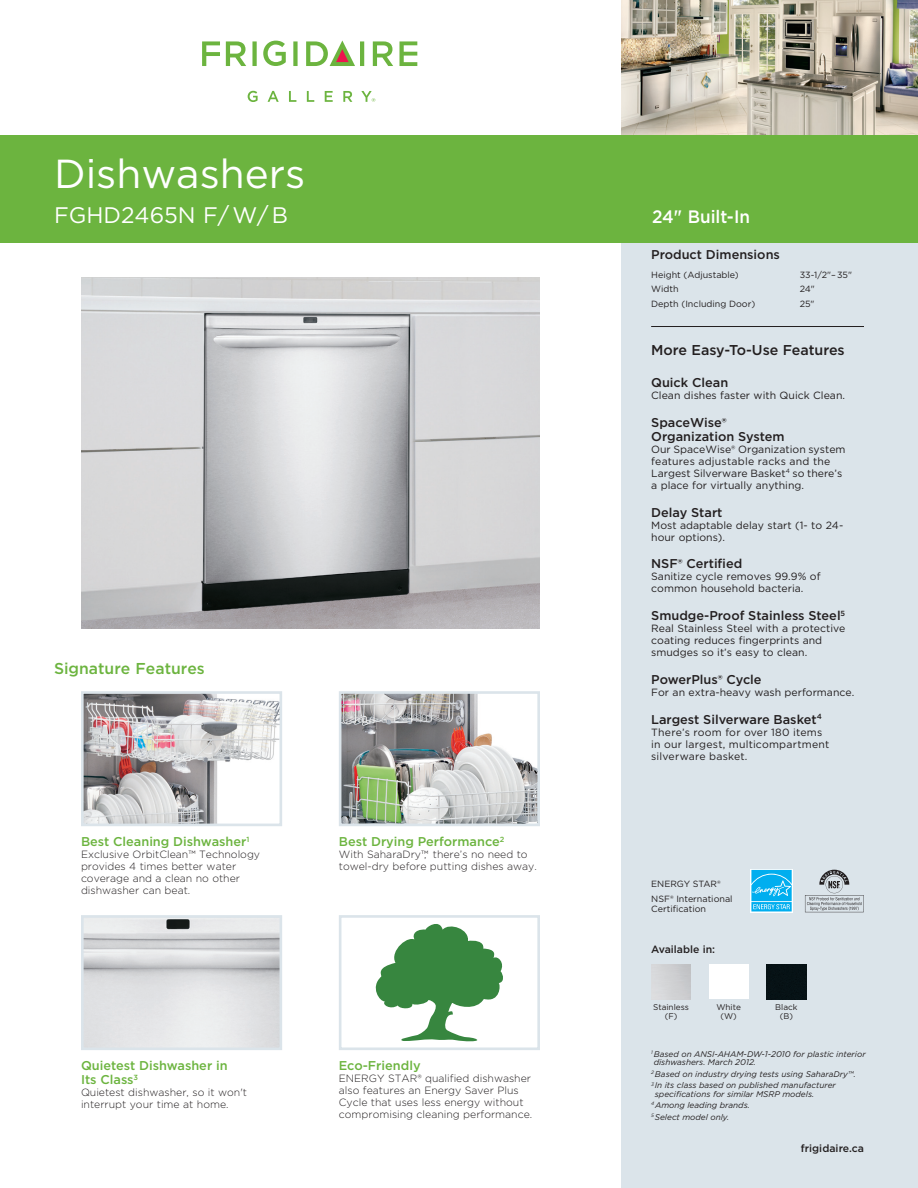
<style>
.page{position:relative;width:918px;height:1188px;background:#fff}
.page>*{position:absolute;margin:0;border:0;box-sizing:border-box;transform-origin:0 0}
.Red_Bar_Main_Head{font:40.5px "Gotham";color:#fff}
.Red_Bar_Model_Number{font:22.5px "Gotham";color:#fff}
.t1{font:500 18px "Gotham";color:#fff;scale:.95 1}
.t2{font:500 15.75px "Gotham";color:#6cb43f}
.METUF_Head{font:500 14.25px "Gotham";color:#231f20}
.Alpha_List_Features{font:500 12.75px/14.2px "Gotham";color:#231f20}
.Signature_Features_S{font:500 12.75px/14.2px "Gotham";color:#6cb43f}
.Header_Overall_Exter{font:500 12.75px "Gotham";color:#231f20}
.Alpha_List_Feature_C{font:10.5px/12px "Gotham";color:#231f20}
.Signature_Features_C{font:300 10.5px/12px "Gotham";color:#231f20}
.Alpha_List_Feature_C-2{font:10.5px/12px "Gotham";letter-spacing:.02em;color:#231f20}
.Available_In{font:500 10.5px "Gotham";color:#231f20}
.Dimensions_Front{font:9px "Gotham";color:#231f20}
.Certifications__List{font:9px/9.8px "Gotham";color:#231f20}
._1st_line_Certificat{font:9px "Gotham";color:#231f20}
.Disclaimers{font:italic 8.25px/8.2px "Gotham";color:#231f20}
.Color_Swatch_Names{font:8.25px/9px "Gotham";color:#231f20;text-align:center}
</style>
<div class="page">
<div style="left:621px;top:0;width:297px;height:1188px;background:#dbe4ea"></div>
<img style="left:621px;top:0;width:297px;height:135px">
<div style="left:0;top:135px;width:918px;height:108px;background:#6cb43f"></div>
<hr style="left:651px;top:326px;width:213px;height:1px;background:#231f20">
<svg style="left:248px;top:91px;width:10px;height:11px"></svg>
<svg style="left:268px;top:91px;width:11px;height:11px"></svg>
<svg style="left:289px;top:91px;width:7px;height:11px"></svg>
<svg style="left:307px;top:91px;width:7px;height:11px"></svg>
<svg style="left:325px;top:91px;width:8px;height:11px"></svg>
<svg style="left:343px;top:91px;width:9px;height:11px"></svg>
<svg style="left:263px;top:41px;width:23px;height:25px"></svg>
<svg style="left:400px;top:41px;width:17px;height:25px"></svg>
<svg style="left:202px;top:41px;width:18px;height:25px"></svg>
<svg style="left:226px;top:41px;width:20px;height:25px"></svg>
<svg style="left:252px;top:41px;width:5px;height:25px"></svg>
<svg style="left:293px;top:41px;width:5px;height:25px"></svg>
<svg style="left:373px;top:41px;width:20px;height:25px"></svg>
<svg style="left:306px;top:40px;width:58px;height:26px"></svg>
<svg style="left:361px;top:91px;width:14px;height:11px"></svg>
<div style="left:709px;top:965px;width:40px;height:34px;background:#fff"></div>
<img style="left:767px;top:965px;width:39px;height:34px">
<svg style="left:751px;top:869px;width:42px;height:43px"></svg>
<svg style="left:751px;top:870px;width:41px;height:41px;background:#2bbbf1"></svg>
<svg style="left:805px;top:870px;width:59px;height:42px"></svg>
<img style="left:81px;top:277px;width:459px;height:351px">
<img style="left:85px;top:695px;width:193px;height:127px">
<div style="left:81px;top:691px;width:201px;height:135px;border:3px solid #dbe4ea"></div>
<svg style="left:376px;top:924px;width:127px;height:117px"></svg>
<div style="left:339px;top:915px;width:201px;height:135px;border:3px solid #dbe4ea"></div>
<img style="left:85px;top:919px;width:193px;height:127px">
<div style="left:81px;top:915px;width:201px;height:135px;border:3px solid #dbe4ea"></div>
<img style="left:343px;top:695px;width:193px;height:127px">
<div style="left:339px;top:691px;width:201px;height:135px;border:3px solid #dbe4ea"></div>
<p class="Red_Bar_Main_Head" style="left:54px;top:147px;width:253px">Dishwashers</p>
<p class="Red_Bar_Model_Number" style="left:54px;top:201px;width:235px">FGHD2465N F/ W/ B</p>
<h3 class="t2" style="left:54px;top:658px;width:152px">Signature Features</h3>
<p class="Signature_Features_S" style="left:81px;top:834px;width:170px">Best Cleaning Dishwasher<sup>1</sup></p>
<p class="Signature_Features_C" style="left:81px;top:848px;width:181px">Exclusive OrbitClean™ Technology provides 4 times better water coverage and a clean no other dishwasher can beat.</p>
<p class="Signature_Features_S" style="left:81px;top:1058px;width:148px">Quietest Dishwasher in<br>Its Class<sup>3</sup></p>
<p class="Signature_Features_C" style="left:81px;top:1086px;width:167px">Quietest dishwasher, so it won't interrupt your time at home.</p>
<p class="Signature_Features_S" style="left:339px;top:834px;width:167px">Best Drying Performance<sup>2</sup></p>
<p class="Signature_Features_C" style="left:339px;top:848px;width:200px">With SaharaDry™, there’s no need to towel-dry before putting dishes away.</p>
<p class="Signature_Features_S" style="left:339px;top:1058px;width:83px">Eco-Friendly</p>
<p class="Signature_Features_C" style="left:339px;top:1072px;width:195px">ENERGY STAR® qualified dishwasher also features an Energy Saver Plus Cycle that uses less energy without compromising cleaning performance.</p>
<h3 class="t1" style="left:652px;top:205px;width:105px">24" Built-In</h3>
<p class="Header_Overall_Exter" style="left:651px;top:246px;width:130px">Product Dimensions</p>
<p class="Dimensions_Front" style="left:651px;top:269px;width:89px">Height (Adjustable)</p>
<p class="Dimensions_Front" style="left:800px;top:269px;width:54px">33-1/2"– 35"</p>
<p class="Dimensions_Front" style="left:651px;top:283px;width:29px">Width</p>
<p class="Dimensions_Front" style="left:800px;top:283px;width:17px">24"</p>
<p class="Dimensions_Front" style="left:651px;top:298px;width:106px">Depth (Including Door)</p>
<p class="Dimensions_Front" style="left:800px;top:298px;width:16px">25"</p>
<p class="METUF_Head" style="left:651px;top:341px;width:195px">More Easy-To-Use Features</p>
<p class="Alpha_List_Features" style="left:651px;top:375px;width:79px">Quick Clean</p>
<p class="Alpha_List_Feature_C" style="left:651px;top:389px;width:195px">Clean dishes faster with Quick Clean.</p>
<p class="Alpha_List_Features" style="left:651px;top:415px;width:135px">SpaceWise®<br>Organization System</p>
<p class="Alpha_List_Feature_C" style="left:651px;top:443px;width:196px">Our SpaceWise® Organization system features adjustable racks and the Largest Silverware Basket<sup>4</sup> so there’s a place for virtually anything.</p>
<p class="Alpha_List_Features" style="left:651px;top:505px;width:73px">Delay Start</p>
<p class="Alpha_List_Feature_C" style="left:651px;top:519px;width:194px">Most adaptable delay start (1- to 24- hour options).</p>
<p class="Alpha_List_Features" style="left:651px;top:556px;width:93px">NSF® Certified</p>
<p class="Alpha_List_Feature_C" style="left:651px;top:570px;width:171px">Sanitize cycle removes 99.9% of common household bacteria.</p>
<p class="Alpha_List_Features" style="left:651px;top:608px;width:196px">Smudge-Proof Stainless Steel<sup>5</sup></p>
<p class="Alpha_List_Feature_C" style="left:651px;top:622px;width:196px">Real Stainless Steel with a protective coating reduces fingerprints and smudges so it’s easy to clean.</p>
<p class="Alpha_List_Features" style="left:651px;top:672px;width:112px">PowerPlus® Cycle</p>
<p class="Alpha_List_Feature_C" style="left:651px;top:686px;width:205px">For an extra-heavy wash performance.</p>
<p class="Alpha_List_Features" style="left:651px;top:712px;width:172px">Largest Silverware Basket<sup>4</sup></p>
<p class="Alpha_List_Feature_C-2" style="left:651px;top:726px;width:180px">There’s room for over 180 items in our largest, multicompartment silverware basket.</p>
<p class="_1st_line_Certificat" style="left:651px;top:878px;width:71px">ENERGY STAR®</p>
<p class="Certifications__List" style="left:651px;top:894px;width:83px">NSF® International<br>Certification</p>
<p class="Available_In" style="left:651px;top:942px;width:65px">Available in:</p>
<p class="Color_Swatch_Names" style="left:653px;top:1003px;width:37px">Stainless (F)</p>
<p class="Color_Swatch_Names" style="left:716px;top:1003px;width:26px">White (W)</p>
<p class="Color_Swatch_Names" style="left:775px;top:1003px;width:24px">Black (B)</p>
<p class="Disclaimers" style="left:651px;top:1050px;width:216px"><sup>1</sup>Based on ANSI-AHAM-DW-1-2010 for plastic interior dishwashers. March 2012.</p>
<p class="Disclaimers" style="left:651px;top:1070px;width:206px"><sup>2</sup>Based on industry drying tests using SaharaDry™.</p>
<p class="Disclaimers" style="left:655px;top:1081px;width:183px;text-indent:-4px"><sup>3</sup> In its class based on published manufacturer specifications for similar MSRP models.</p>
<p class="Disclaimers" style="left:651px;top:1101px;width:100px"><sup>4</sup>Among leading brands.</p>
<p class="Disclaimers" style="left:651px;top:1112px;width:79px"><sup>5</sup>Select model only.</p>
<p class="Available_In" style="left:801px;top:1141px;width:65px">frigidaire.ca</p>
</div>
